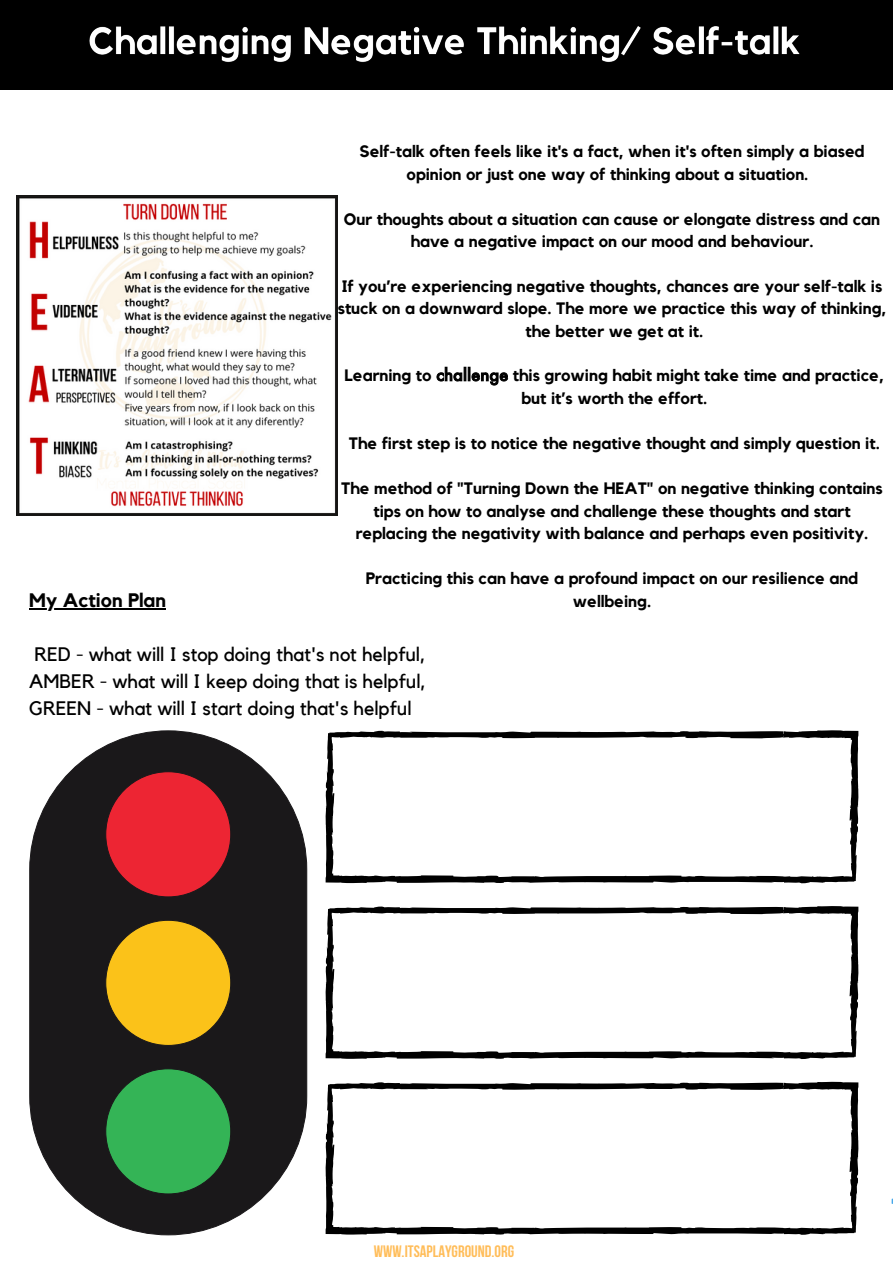
<style>
.page{position:relative;width:893px;height:1264px;background:#fff}
.page>*{position:absolute;margin:0;border:0;box-sizing:border-box;transform-origin:0 0}
.t1{font:19.5px/27px "Kollektif";color:#000;text-align:justify}
.t2{font:700 19.5px "Kollektif";color:#000}
.t3{font:700 16.5px/22.5px "Kollektif";color:#000;text-align:center}
.t4{font:700 16.5px "Bebas Neue";color:#ffbd59}
.s1{font-family:"Futura";font-weight:500}
</style>
<div class="page">
<div style="left:30px;top:730px;width:277px;height:504px;background:#1a181a;border-radius:139px"></div>
<div style="left:106px;top:771px;width:125px;height:125px;background:#ed2533;border-radius:50%"></div>
<div style="left:106px;top:920px;width:125px;height:125px;background:#fbc219;border-radius:50%"></div>
<div style="left:106px;top:1068px;width:125px;height:125px;background:#34b456;border-radius:50%"></div>
<div style="left:0;top:0;width:892px;height:89px;background:#000"></div>
<hr style="left:29px;top:608px;width:137px;height:1px;background:#000">
<svg style="left:325px;top:730px;width:533px;height:153px"></svg>
<svg style="left:325px;top:906px;width:533px;height:153px"></svg>
<svg style="left:325px;top:1081px;width:533px;height:153px"></svg>
<img style="left:17px;top:195px;width:320px;height:320px">
<img style="left:89px;top:26px;width:711px;height:36px">
<p class="t3" style="left:359px;top:141px;width:506px">Self-talk often feels like it's a fact, when it's often simply a biased opinion or just one way of thinking about a situation.</p>
<p class="t3" style="left:344px;top:208px;width:537px">Our thoughts about a situation can cause or elongate distress and can have a negative impact on our mood and behaviour.</p>
<p class="t3" style="left:337px;top:276px;width:550px">If you’re experiencing negative thoughts, chances are your self-talk is stuck on a downward slope. The more we practice this way of thinking, the better we get at it.</p>
<p class="t3" style="left:344px;top:364px;width:541px;line-height:23.5px">Learning to <span class="s1">challenge</span> this growing habit might take time and practice, but it’s worth the effort.</p>
<p class="t3" style="left:349px;top:433px;width:532px">The first step is to notice the negative thought and simply question it.</p>
<p class="t3" style="left:341px;top:478px;width:543px">The method of "Turning Down the HEAT" on negative thinking contains tips on how to analyse and challenge these thoughts and start replacing the negativity with balance and perhaps even positivity.</p>
<p class="t3" style="left:366px;top:568px;width:494px">Practicing this can have a profound impact on our resilience and wellbeing.</p>
<p class="t2" style="left:29px;top:591px;width:138px">My Action Plan</p>
<p class="t1" style="left:29px;top:642px;width:398px">RED - what will I stop doing that's not helpful, AMBER - what will I keep doing that is helpful, GREEN - what will I start doing that's helpful</p>
<p class="t4" style="left:374px;top:1244px;width:142px">WWW.ITSAPLAYGROUND.ORG</p>
</div>
